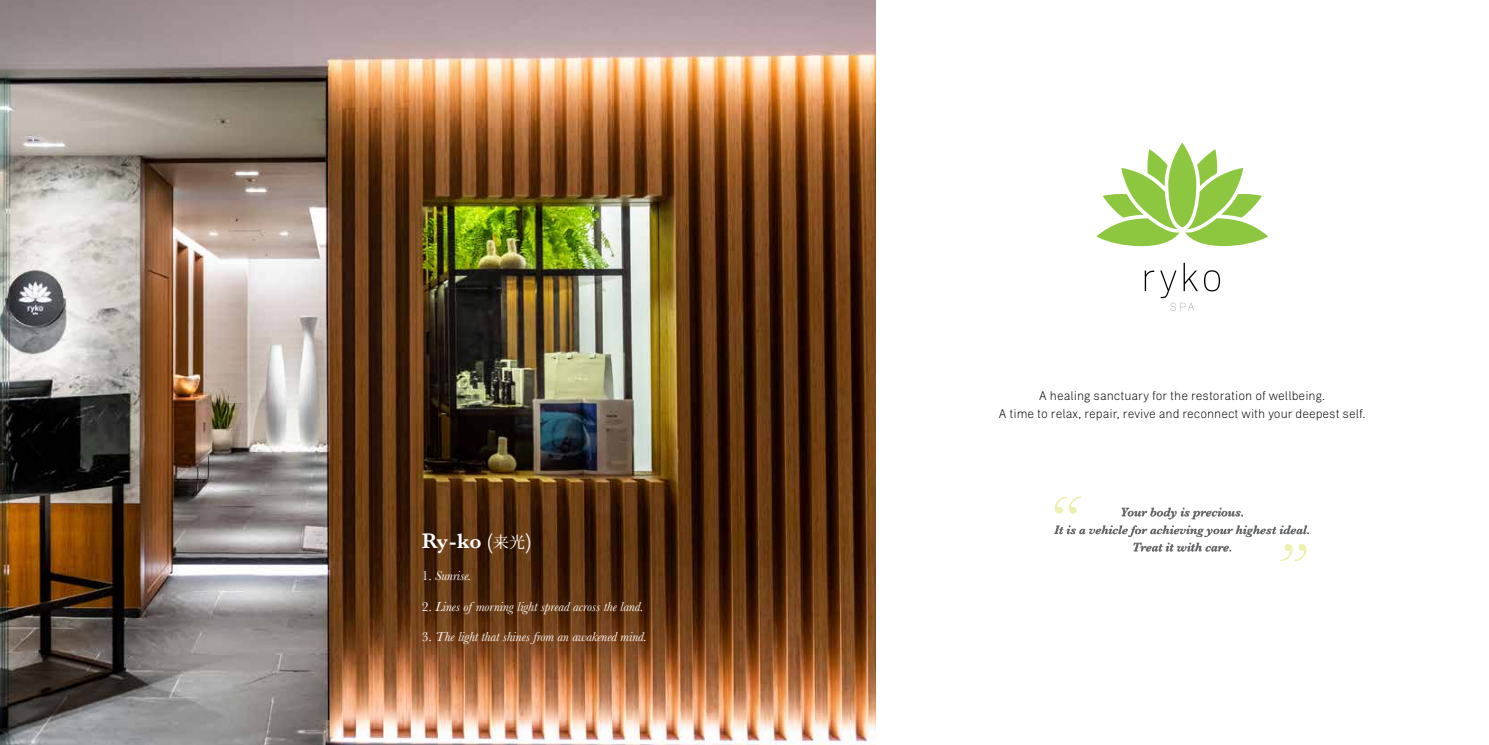
<style>
.page{position:relative;width:1489px;height:745px;background:#fff}
.page>*{position:absolute;margin:0;border:0;box-sizing:border-box;transform-origin:0 0}
.t1{font:600 21.62px "Baskerville";color:#fff}
.t2{font:italic 13.5px "Baskerville";color:#fff}
.t3{font:300 12.5px/17.5px "Zimmer";color:#000;text-align:center}
.t4{font:italic 600 12.5px/17.5px "Baskerville";color:#636466;text-align:center}
.s1{font-family:"Heisei Min Std W3";font-weight:400;font-size:16.25px}
.s2{font-style:normal}
</style>
<div class="page">
<img style="left:0;top:0;width:875px;height:744px">
<svg style="left:1168px;top:142px;width:28px;height:85px"></svg>
<svg style="left:1096px;top:149px;width:172px;height:98px"></svg>
<svg style="left:1144px;top:270px;width:10px;height:21px"></svg>
<svg style="left:1204px;top:270px;width:15px;height:21px"></svg>
<svg style="left:1160px;top:263px;width:37px;height:48px"></svg>
<svg style="left:1133px;top:543px;width:97px;height:8px"></svg>
<svg style="left:1054px;top:525px;width:254px;height:11px"></svg>
<svg style="left:1121px;top:508px;width:121px;height:11px"></svg>
<svg style="left:1055px;top:496px;width:25px;height:17px"></svg>
<svg style="left:1280px;top:544px;width:26px;height:17px"></svg>
<h1 class="t1" style="left:422px;top:525px;width:111px">Ry - ko (<span class="s1">来光</span>)</h1>
<p class="t2" style="left:422px;top:566px;width:51px"><span class="s2">1.</span> Sunrise.</p>
<p class="t2" style="left:422px;top:597px;width:223px"><span class="s2">2.</span> Lines of morning light spread across the land.</p>
<p class="t2" style="left:422px;top:627px;width:227px"><span class="s2">3.</span> The light that shines from an awakened mind.</p>
<p class="t3" style="left:998px;top:387px;width:368px">A healing sanctuary for the restoration of wellbeing.<br>A time to relax, repair, revive and reconnect with your deepest self.</p>
<p class="t4" style="left:1054px;top:503px;width:257px">Your body is precious.<br>It is a vehicle for achieving your highes t ideal.<br>Treat it with care.</p>
</div>
